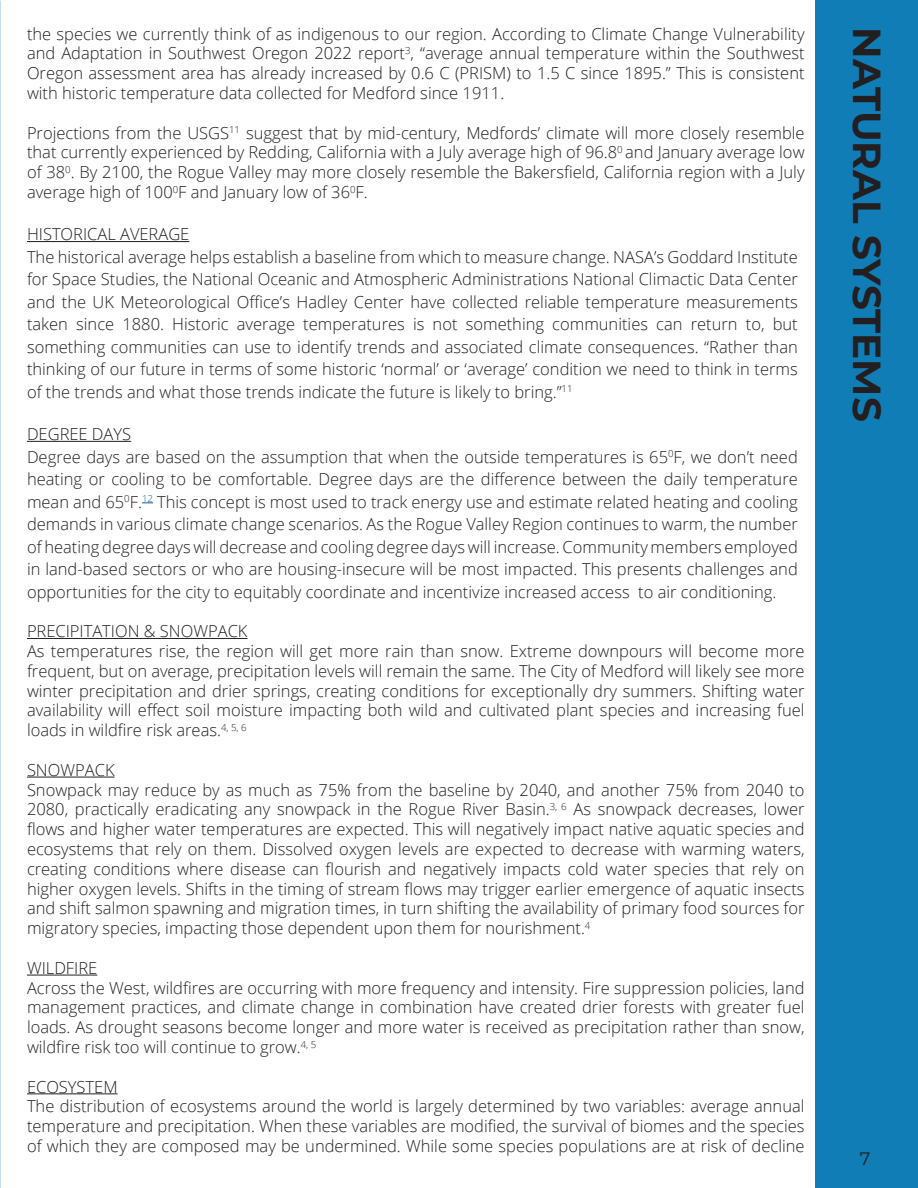
<style>
.page{position:relative;width:918px;height:1188px;background:#fff}
.page>*{position:absolute;margin:0;border:0;box-sizing:border-box;transform-origin:0 0}
.t1{font:700 39px "Montserrat";color:#231f20}
.t2{font:18px "Montserrat";color:#231f20}
.t3{font:300 16.5px/19.8px "Open Sans";color:#231f20;text-align:justify}
</style>
<div class="page">
<div style="left:815px;top:0;width:103px;height:1188px;background:#117db6"></div>
<hr style="left:27px;top:241px;width:162px;height:1px;background:#231f20">
<hr style="left:27px;top:441px;width:104px;height:1px;background:#231f20">
<hr style="left:27px;top:638px;width:221px;height:1px;background:#231f20">
<hr style="left:27px;top:777px;width:88px;height:1px;background:#231f20">
<hr style="left:27px;top:975px;width:70px;height:1px;background:#231f20">
<hr style="left:27px;top:1093px;width:91px;height:1px;background:#231f20">
<p class="t3" style="left:27px;top:23px;width:779px">the species we currently think of as indigenous to our region. According to Climate Change Vulnerability and Adaptation in Southwest Oregon 2022 report<sup>3</sup>, “average annual temperature within the Southwest Oregon assessment area has already increased by 0.6 C (PRISM) to 1.5 C since 1895.” This is consistent with historic temperature data collected for Medford since 1911.</p>
<p class="t3" style="left:27px;top:122px;width:779px">Projections from the USGS<sup>11</sup> suggest that by mid-century, Medfords’ climate will more closely resemble that currently experienced by Redding, California with a July average high of 96.8<sup>0</sup> and January average low of 38<sup>0</sup>. By 2100, the Rogue Valley may more closely resemble the Bakersfield, California region with a July average high of 100<sup>0</sup>F and January low of 36<sup>0</sup>F.</p>
<p class="t3" style="left:27px;top:224px;width:164px">HISTORICAL AVERAGE</p>
<p class="t3" style="left:27px;top:245px;width:772px;line-height:22.5px">The historical average helps establish a baseline from which to measure change. NASA’s Goddard Institute for Space Studies, the National Oceanic and Atmospheric Administrations National Climactic Data Center and the UK Meteorological Office’s Hadley Center have collected reliable temperature measurements taken since 1880. Historic average temperatures is not something communities can return to, but something communities can use to identify trends and associated climate consequences. “Rather than thinking of our future in terms of some historic ‘normal’ or ‘average’ condition we need to think in terms of the trends and what those trends indicate the future is likely to bring.”<sup>11</sup></p>
<p class="t3" style="left:27px;top:424px;width:106px">DEGREE DAYS</p>
<p class="t3" style="left:27px;top:445px;width:772px;line-height:22.5px">Degree days are based on the assumption that when the outside temperatures is 65<sup>0</sup>F, we don’t need heating or cooling to be comfortable. Degree days are the difference between the daily temperature mean and 65<sup>0</sup>F.<sup>12</sup> This concept is most used to track energy use and estimate related heating and cooling demands in various climate change scenarios. As the Rogue Valley Region continues to warm, the number of heating degree days will decrease and cooling degree days will increase. Community members employed in land-based sectors or who are housing-insecure will be most impacted. This presents challenges and opportunities for the city to equitably coordinate and incentivize increased access to air conditioning.</p>
<p class="t3" style="left:27px;top:621px;width:222px">PRECIPITATION &amp; SNOWPACK</p>
<p class="t3" style="left:27px;top:641px;width:779px">As temperatures rise, the region will get more rain than snow. Extreme downpours will become more frequent, but on average, precipitation levels will remain the same. The City of Medford will likely see more winter precipitation and drier springs, creating conditions for exceptionally dry summers. Shifting water availability will effect soil moisture impacting both wild and cultivated plant species and increasing fuel loads in wildfire risk areas.<sup>4,</sup> <sup>5,</sup> <sup>6</sup></p>
<p class="t3" style="left:27px;top:759px;width:89px">SNOWPACK</p>
<p class="t3" style="left:27px;top:779px;width:779px">Snowpack may reduce by as much as 75% from the baseline by 2040, and another 75% from 2040 to 2080, practically eradicating any snowpack in the Rogue River Basin.<sup>3,</sup> <sup>6</sup> As snowpack decreases, lower flows and higher water temperatures are expected. This will negatively impact native aquatic species and ecosystems that rely on them. Dissolved oxygen levels are expected to decrease with warming waters, creating conditions where disease can flourish and negatively impacts cold water species that rely on higher oxygen levels. Shifts in the timing of stream flows may trigger earlier emergence of aquatic insects and shift salmon spawning and migration times, in turn shifting the availability of primary food sources for migratory species, impacting those dependent upon them for nourishment.<sup>4</sup></p>
<p class="t3" style="left:27px;top:957px;width:72px">WILDFIRE</p>
<p class="t3" style="left:27px;top:977px;width:779px">Across the West, wildfires are occurring with more frequency and intensity. Fire suppression policies, land management practices, and climate change in combination have created drier forests with greater fuel loads. As drought seasons become longer and more water is received as precipitation rather than snow, wildfire risk too will continue to grow.<sup>4,</sup> <sup>5</sup></p>
<p class="t3" style="left:27px;top:1076px;width:92px">ECOSYSTEM</p>
<p class="t3" style="left:27px;top:1096px;width:779px">The distribution of ecosystems around the world is largely determined by two variables: average annual temperature and precipitation. When these variables are modified, the survival of biomes and the species of which they are composed may be undermined. While some species populations are at risk of decline</p>
<p class="t1" style="left:895px;top:27px;width:396px;rotate:90deg">NATURAL SYSTEMS</p>
<p class="t2" style="left:860px;top:1147px;width:12px">7</p>
</div>
